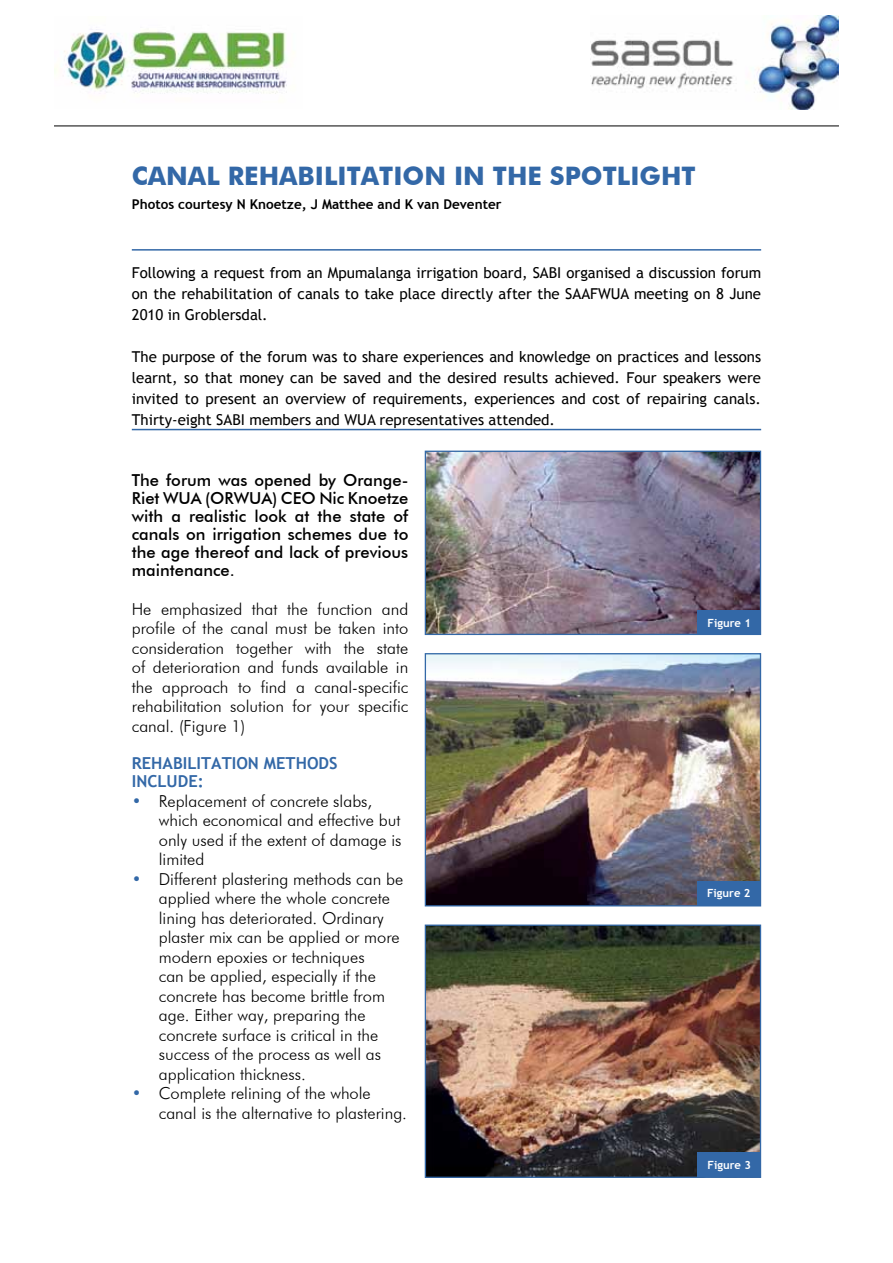
<style>
.page{position:relative;width:893px;height:1263px;background:#fff}
.page>*{position:absolute;margin:0;border:0;box-sizing:border-box;transform-origin:0 0}
.t1{font:700 25.5px "Futura BT";color:#3368a7}
.t2{font:300 16.5px/19.5px "Futura BT";color:#000}
.t3{font:500 16.5px/18px "Futura BT";color:#000;text-align:justify}
.t4{font:700 16.5px/18px "Trebuchet MS";color:#3368a7}
.t5{font:15px/21px "Trebuchet MS";color:#000;text-align:justify}
.t6{font:700 13.5px "Trebuchet MS";color:#000}
.t7{font:700 11.25px "Trebuchet MS";color:#fff}
.s1{color:#3368a7}
</style>
<div class="page">
<img style="left:54px;top:29px;width:233px;height:65px">
<img style="left:590px;top:15px;width:249px;height:95px">
<hr style="left:54px;top:126px;width:785px;height:1px;background:#000">
<hr style="left:132px;top:249px;width:629px;height:2px;background:#3368a7">
<hr style="left:132px;top:429px;width:629px;height:1px;background:#3368a7">
<img style="left:427px;top:453px;width:332px;height:180px">
<div style="left:425px;top:451px;width:336px;height:184px;border:1px solid #3368a7"></div>
<div style="left:697px;top:610px;width:64px;height:25px;background:#3368a7"></div>
<img style="left:427px;top:655px;width:332px;height:249px">
<div style="left:425px;top:653px;width:336px;height:253px;border:1px solid #3368a7"></div>
<div style="left:697px;top:881px;width:64px;height:24px;background:#3368a7"></div>
<img style="left:427px;top:926px;width:332px;height:250px">
<div style="left:425px;top:924px;width:336px;height:254px;border:1px solid #3368a7"></div>
<div style="left:697px;top:1153px;width:64px;height:24px;background:#3368a7"></div>
<h1 class="t1" style="left:132px;top:161px;width:565px">CANAL REHABILITATION IN THE SPOTLIGHT</h1>
<p class="t6" style="left:132px;top:196px;width:371px">Photos courtesy N Knoetze, J Matthee and K van Deventer</p>
<p class="t5" style="left:132px;top:263px;width:631px">Following a request from an Mpumalanga irrigation board, SABI organised a discussion forum on the rehabilitation of canals to take place directly after the SAAFWUA meeting on 8 June 2010 in Groblersdal.</p>
<p class="t5" style="left:132px;top:347px;width:631px">The purpose of the forum was to share experiences and knowledge on practices and lessons learnt, so that money can be saved and the desired results achieved. Four speakers were invited to present an overview of requirements, experiences and cost of repairing canals.<br>Thirty-eight SABI members and WUA representatives attended.</p>
<p class="t3" style="left:132px;top:470px;width:278px">The forum was opened by Orange-Riet WUA (ORWUA) CEO Nic Knoetze with a realistic look at the state of canals on irrigation schemes due to the age thereof and lack of previous maintenance.</p>
<p class="t2" style="left:132px;top:599px;width:278px;text-align:justify">He emphasized that the function and profile of the canal must be taken into consideration together with the state of deterioration and funds available in the approach to find a canal‑specific rehabilitation solution for your specific canal. (Figure 1)</p>
<p class="t4" style="left:132px;top:754px;width:207px">Rehabilitation methods include:</p>
<p class="t2" style="left:159px;top:791px;width:244px;text-indent:-27px"><span class="s1">•</span> Replacement of concrete slabs, which economical and effective but only used if the extent of damage is limited</p>
<p class="t2" style="left:159px;top:869px;width:246px;text-indent:-27px"><span class="s1">•</span> Different plastering methods can be applied where the whole concrete lining has deteriorated. Ordinary plaster mix can be applied or more modern epoxies or techniques<br>can be applied, especially if the concrete has become brittle from age. Either way, preparing the concrete surface is critical in the success of the process as well as application thickness.</p>
<p class="t2" style="left:159px;top:1083px;width:250px;text-indent:-27px"><span class="s1">•</span> Complete relining of the whole canal is the alternative to plastering.</p>
<p class="t7" style="left:708px;top:616px;width:45px">Figure 1</p>
<p class="t7" style="left:707px;top:886px;width:45px">Figure 2</p>
<p class="t7" style="left:708px;top:1158px;width:45px">Figure 3</p>
</div>
